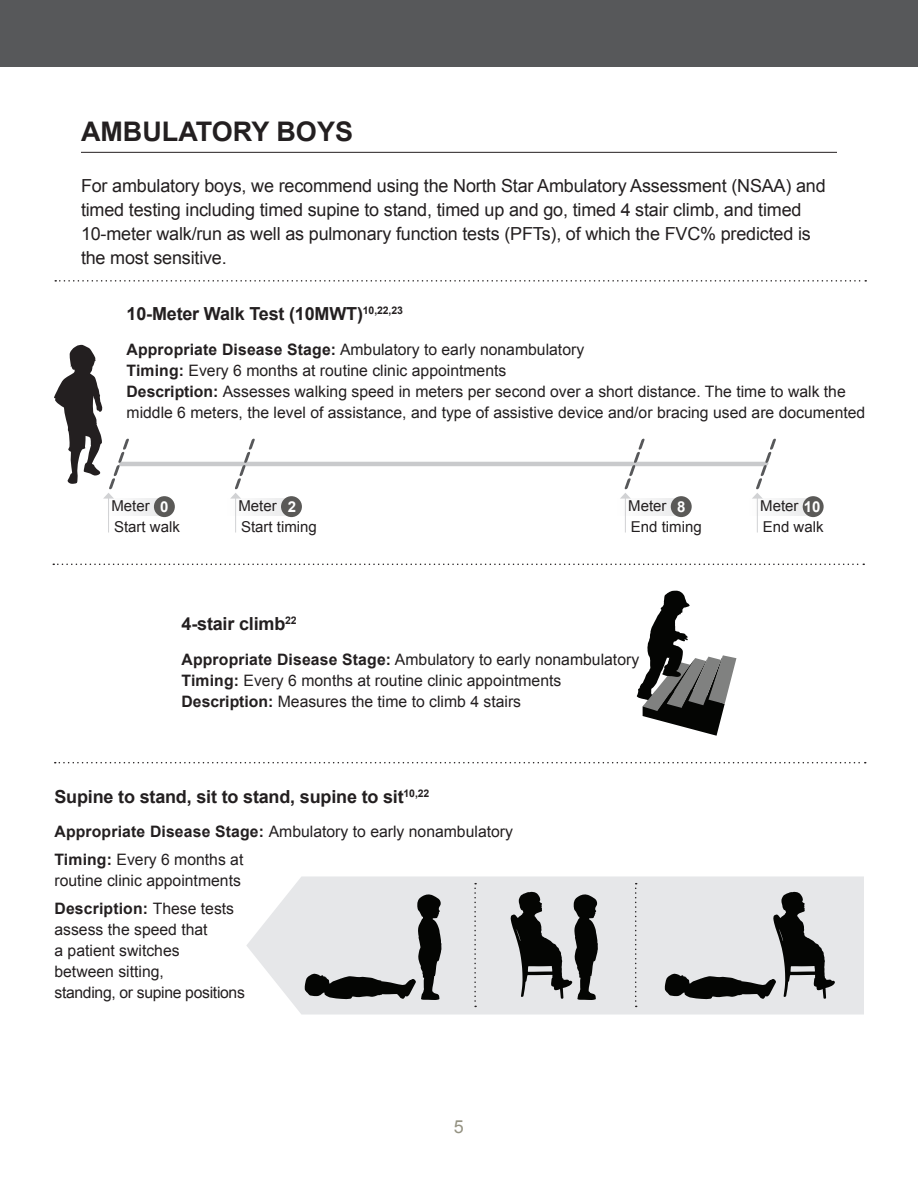
<style>
.page{position:relative;width:918px;height:1188px;background:#fff}
.page>*{position:absolute;margin:0;border:0;box-sizing:border-box;transform-origin:0 0}
.Section_Header{font:700 27px "Arial";color:#231f20}
.Body_Copy_12{font:18px/24px "Arial";letter-spacing:-.01em;color:#231f20}
.Body_Copy_12-2{font:700 18px "Arial";letter-spacing:-.01em;color:#231f20}
.t1{font:18px "Arial";color:#959383}
.Table_Copy_Small{font:15.75px/21px "Arial";color:#231f20}
.t2{font:15px "Arial";color:#231f20}
.t3{font:700 15px "Arial";color:#fff}
.s1{font-weight:700}
.s2{font-weight:700;color:#fff}
</style>
<div class="page">
<div style="left:0;top:0;width:918px;height:68px;background:#57585a"></div>
<div style="left:106px;top:499px;width:59px;height:17px;background:#f5f5f6"></div>
<hr style="left:81px;top:152px;width:756px;height:1px;background:#231f20">
<svg style="left:246px;top:876px;width:618px;height:139px;background:#e8e9eb"></svg>
<svg style="left:665px;top:892px;width:170px;height:107px;background:#adaeaf"></svg>
<svg style="left:305px;top:894px;width:137px;height:106px;background:#adaeaf"></svg>
<svg style="left:511px;top:892px;width:87px;height:108px;background:#7a7b7b"></svg>
<svg style="left:474px;top:883px;width:2px;height:124px"></svg>
<svg style="left:635px;top:883px;width:2px;height:124px"></svg>
<svg style="left:55px;top:762px;width:811px;height:1px"></svg>
<hr style="left:108px;top:498px;width:1px;height:35px;background:#d1d2d4">
<div style="left:154px;top:496px;width:21px;height:21px;background:#5a5957;border-radius:50%"></div>
<hr style="left:757px;top:498px;width:1px;height:35px;background:#d1d2d4">
<div style="left:748px;top:499px;width:68px;height:17px;background:#f5f5f5"></div>
<div style="left:803px;top:496px;width:21px;height:21px;background:#5a5957;border-radius:50%"></div>
<hr style="left:625px;top:498px;width:1px;height:35px;background:#d1d2d4">
<div style="left:616px;top:499px;width:68px;height:17px;background:#f5f5f6"></div>
<div style="left:671px;top:496px;width:21px;height:21px;background:#5a5957;border-radius:50%"></div>
<hr style="left:235px;top:498px;width:1px;height:35px;background:#d1d2d4">
<div style="left:226px;top:499px;width:68px;height:17px;background:#f5f5f6"></div>
<div style="left:281px;top:496px;width:21px;height:21px;background:#5a5957;border-radius:50%"></div>
<hr style="left:121px;top:462px;width:645px;height:4px;background:#c9cacc">
<svg style="left:230px;top:438px;width:28px;height:61px"></svg>
<svg style="left:752px;top:438px;width:24px;height:61px"></svg>
<svg style="left:620px;top:438px;width:28px;height:61px"></svg>
<svg style="left:54px;top:344px;width:78px;height:155px"></svg>
<svg style="left:637px;top:591px;width:99px;height:145px"></svg>
<svg style="left:53px;top:564px;width:811px;height:1px"></svg>
<svg style="left:55px;top:280px;width:811px;height:2px"></svg>
<p class="Section_Header" style="left:81px;top:114px;width:274px">AMBULATORY BOYS</p>
<p class="Body_Copy_12" style="left:81px;top:174px;width:746px">For ambulatory boys, we recommend using the North Star Ambulatory Assessment (NSAA) and timed testing including timed supine to stand, timed up and go, timed 4 stair climb, and timed 10-meter walk/run as well as pulmonary function tests (PFTs), of which the FVC% predicted is the most sensitive.</p>
<p class="Body_Copy_12-2" style="left:127px;top:302px;width:278px">10-Meter Walk Test (10MWT)<sup>10,22,23</sup></p>
<p class="Table_Copy_Small" style="left:127px;top:339px;width:459px"><span class="s1">Appropriate Disease Stage:</span> Ambulatory to early nonambulatory</p>
<p class="Table_Copy_Small" style="left:127px;top:360px;width:381px"><span class="s1">Timing:</span> Every 6 months at routine clinic appointments</p>
<p class="Table_Copy_Small" style="left:127px;top:381px;width:740px"><span class="s1">Description:</span> Assesses walking speed in meters per second over a short distance. The time to walk the middle 6 meters, the level of assistance, and type of assistive device and/or bracing used are documented</p>
<p class="t2" style="left:111px;top:496px;width:40px">Meter</p>
<p class="t2" style="left:114px;top:517px;width:67px">Start walk</p>
<p class="t2" style="left:238px;top:496px;width:40px">Meter</p>
<p class="t2" style="left:241px;top:517px;width:77px">Start timing</p>
<p class="t2" style="left:628px;top:496px;width:40px">Meter</p>
<p class="t2" style="left:631px;top:517px;width:72px">End timing</p>
<p class="t3" style="left:160px;top:497px;width:10px">0</p>
<p class="t3" style="left:288px;top:497px;width:10px">2</p>
<p class="t3" style="left:677px;top:496px;width:10px">8</p>
<p class="Body_Copy_12-2" style="left:182px;top:612px;width:117px">4-stair climb<sup>22</sup></p>
<p class="Table_Copy_Small" style="left:182px;top:649px;width:459px"><span class="s1">Appropriate Disease Stage:</span> Ambulatory to early nonambulatory</p>
<p class="Table_Copy_Small" style="left:182px;top:670px;width:381px"><span class="s1">Timing:</span> Every 6 months at routine clinic appointments</p>
<p class="Table_Copy_Small" style="left:182px;top:691px;width:341px"><span class="s1">Description:</span> Measures the time to climb 4 stairs</p>
<p class="Body_Copy_12-2" style="left:54px;top:785px;width:376px">Supine to stand, sit to stand, supine to sit<sup>10,22</sup></p>
<p class="Table_Copy_Small" style="left:54px;top:821px;width:460px"><span class="s1">Appropriate Disease Stage:</span> Ambulatory to early nonambulatory</p>
<p class="Table_Copy_Small" style="left:54px;top:849px;width:190px"><span class="s1">Timing:</span> Every 6 months at routine clinic appointments</p>
<p class="Table_Copy_Small" style="left:54px;top:898px;width:192px"><span class="s1">Description:</span> These tests assess the speed that<br>a patient switches<br>between sitting,<br>standing, or supine positions</p>
<p class="t1" style="left:454px;top:1115px;width:12px">5</p>
<p class="t2" style="left:760px;top:496px;width:62px">Meter <span class="s2">10</span></p>
<p class="t2" style="left:763px;top:517px;width:62px">End walk</p>
</div>
